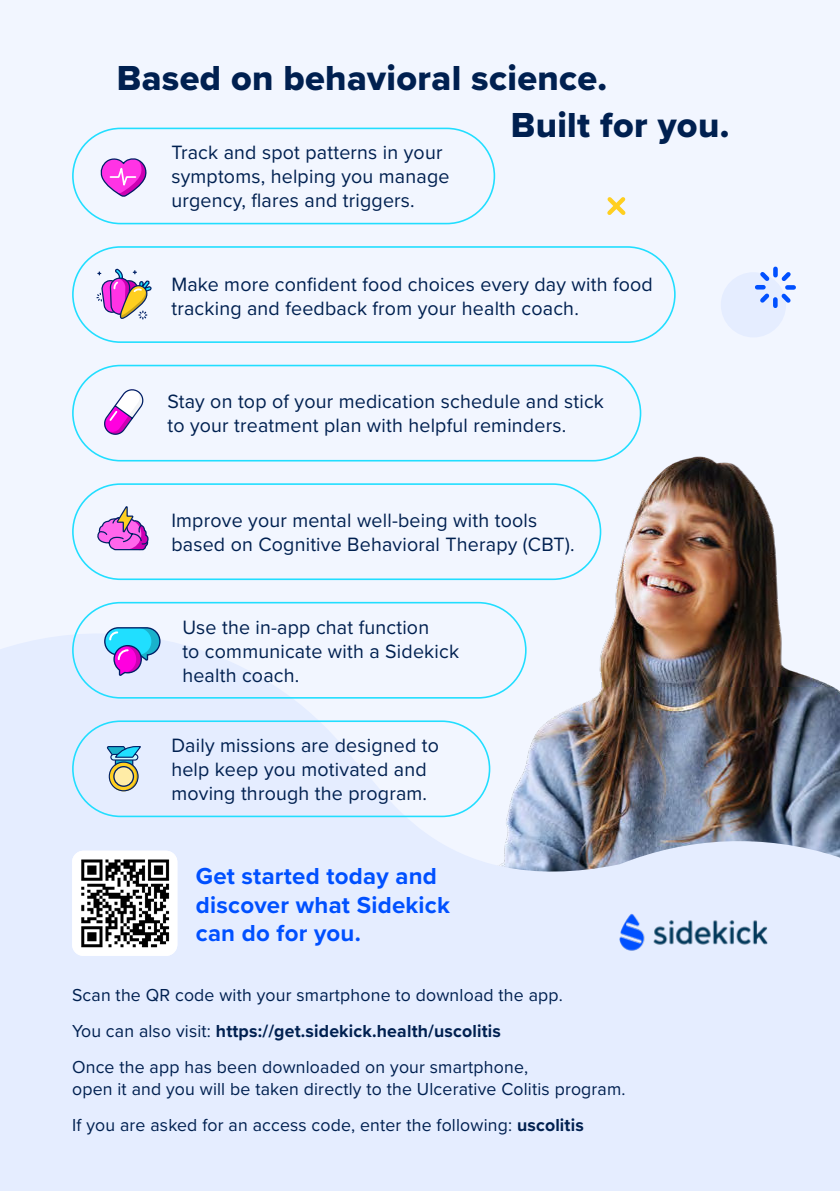
<style>
.page{position:relative;width:840px;height:1191px;background:#fff}
.page>*{position:absolute;margin:0;border:0;box-sizing:border-box;transform-origin:0 0}
.t1{font:36px "Proxima Nova Extrabld";letter-spacing:.01em;color:#002050}
.t2{font:700 24px/28.8px "Proxima Nova";letter-spacing:.01em;color:#0050ff}
.t3{font:20px/24px "Proxima Nova";letter-spacing:.01em;color:#002050}
.t4{font:18px/36px "Proxima Nova";letter-spacing:.01em;color:#002050}
.s1{font-weight:700}
</style>
<div class="page">
<div style="left:0;top:0;width:839px;height:1191px;background:#f2f6ff"></div>
<img style="left:473px;top:431px;width:308px;height:201px">
<div style="left:72px;top:483px;width:529px;height:97px;border:2px solid #21deff;border-radius:48px"></div>
<svg style="left:97px;top:506px;width:52px;height:45px"></svg>
<svg style="left:0;top:632px;width:839px;height:559px;fill:#e5edff"></svg>
<img style="left:604px;top:897px;width:178px;height:69px">
<div style="left:720px;top:272px;width:65px;height:65px;background:#e5edff;border-radius:50%"></div>
<div style="left:72px;top:365px;width:569px;height:96px;border:2px solid #21deff;border-radius:48px"></div>
<svg style="left:104px;top:389px;width:40px;height:46px"></svg>
<div style="left:72px;top:128px;width:423px;height:96px;border:2px solid #21deff;border-radius:48px"></div>
<svg style="left:100px;top:158px;width:47px;height:39px"></svg>
<div style="left:72px;top:720px;width:418px;height:97px;border:2px solid #21deff;border-radius:48px"></div>
<div style="left:109px;top:761px;width:29px;height:30px;border:1px solid #002066;border-radius:50%"></div>
<svg style="left:106px;top:745px;width:35px;height:45px"></svg>
<div style="left:72px;top:246px;width:603px;height:97px;border:2px solid #21deff;border-radius:48px"></div>
<svg style="left:96px;top:268px;width:56px;height:52px"></svg>
<div style="left:72px;top:602px;width:454px;height:96px;border:2px solid #21deff;border-radius:48px"></div>
<svg style="left:104px;top:627px;width:56px;height:49px"></svg>
<svg style="left:607px;top:197px;width:18px;height:18px"></svg>
<svg style="left:755px;top:268px;width:39px;height:39px"></svg>
<svg style="left:72px;top:850px;width:105px;height:106px"></svg>
<img style="left:78px;top:857px;width:93px;height:91px">
<h1 class="t1" style="left:117px;top:63px;width:491px">Based on behavioral science.</h1>
<p class="t3" style="left:171px;top:141px;width:279px">Track and spot patterns in your symptoms, helping you manage urgency, flares and triggers.</p>
<h1 class="t1" style="left:510px;top:110px;width:220px">Built for you.</h1>
<p class="t3" style="left:171px;top:273px;width:483px">Make more confident food choices every day with food tracking and feedback from your health coach.</p>
<p class="t3" style="left:167px;top:391px;width:438px">Stay on top of your medication schedule and stick to your treatment plan with helpful reminders.</p>
<p class="t3" style="left:171px;top:509px;width:404px">Improve your mental well-being with tools based on Cognitive Behavioral Therapy (CBT).</p>
<p class="t3" style="left:182px;top:616px;width:278px">Use the in-app chat function<br>to communicate with a Sidekick health coach.</p>
<p class="t3" style="left:171px;top:734px;width:269px">Daily missions are designed to help keep you motivated and moving through the program.</p>
<p class="t2" style="left:196px;top:862px;width:255px">Get started today and discover what Sidekick can do for you.</p>
<p class="t4" style="left:72px;top:978px;width:492px">Scan the QR code with your smartphone to download the app.<br>You can also visit: <span class="s1">https://get.sidekick.health/uscolitis<br></span>Once the app has been downloaded on your smartphone,</p>
<p class="t4" style="left:72px;top:1071px;width:554px">open it and you will be taken directly to the Ulcerative Colitis program.<br>If you are asked for an access code, enter the following: <span class="s1">uscolitis</span></p>
</div>
